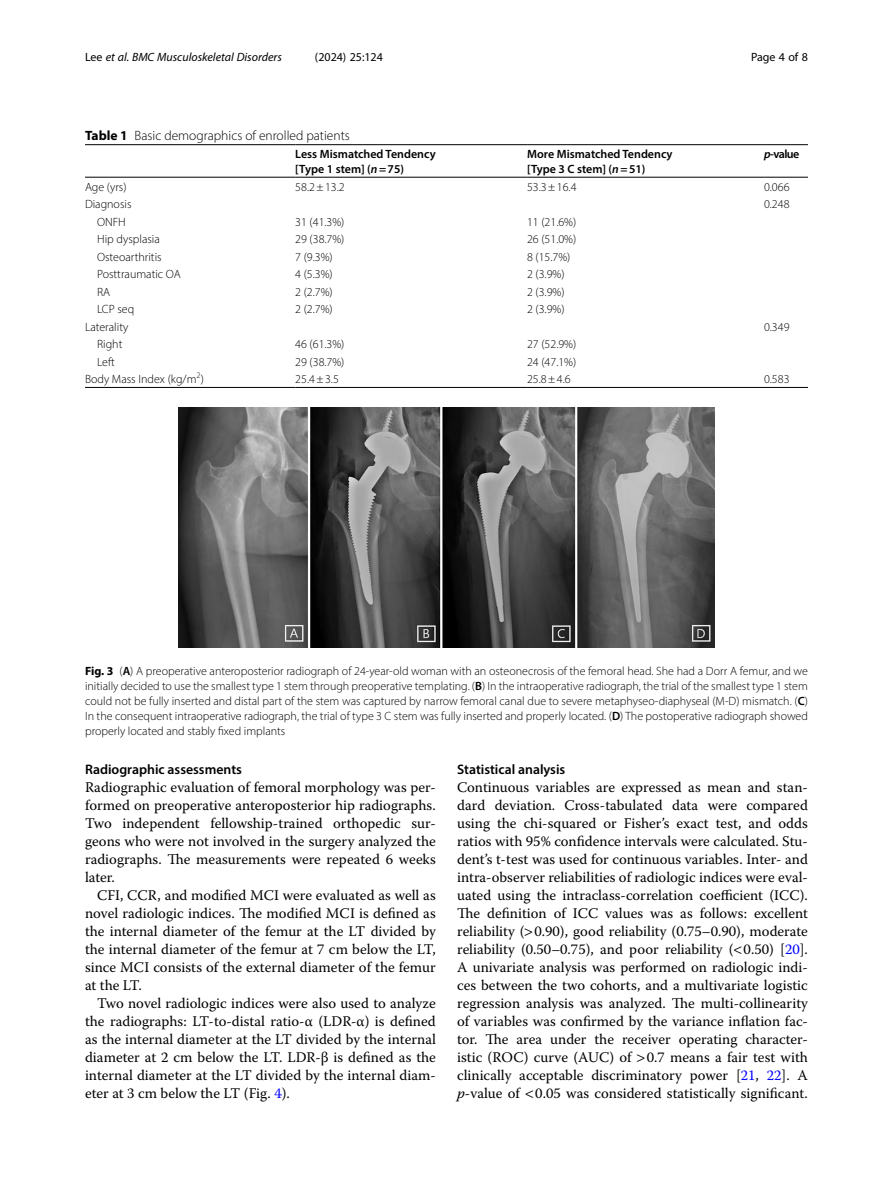
<style>
.page{position:relative;width:893px;height:1191px;background:#fff}
.page>*{position:absolute;margin:0;border:0;box-sizing:border-box;transform-origin:0 0}
.Body_Text{font:14.7px/18px "Warnock Pro";color:#000;text-align:justify}
.Body_Text_Indent{font:14.7px/18px "Warnock Pro";color:#000;text-align:justify}
.Head_2{font:600 13.8px "Myriad Pro";color:#000}
.Table_Caption{font:300 13.5px "Myriad Pro";color:#000}
.Figure_Caption{font:300 12px/15px "Myriad Pro";color:#000;text-align:justify}
.Table_Body{font:300 12px "Myriad Pro";color:#000}
.Table_Head{font:600 12px "Myriad Pro";color:#000}
.t1{font:italic 12px "Myriad Pro";color:#000}
.t2{font:12px "Myriad Pro";color:#000}
.s1{font-style:normal}
.s2{font-weight:700}
.s3{font-style:italic}
.s4{font-weight:600}
.s5{color:#00f}
</style>
<div class="page">
<hr style="left:85px;top:177px;width:210px;height:1px;background:#000">
<hr style="left:295px;top:144px;width:232px;height:1px;background:#000">
<hr style="left:295px;top:177px;width:232px;height:1px;background:#000">
<hr style="left:527px;top:144px;width:237px;height:1px;background:#000">
<hr style="left:527px;top:177px;width:237px;height:1px;background:#000">
<hr style="left:764px;top:144px;width:44px;height:1px;background:#000">
<hr style="left:764px;top:177px;width:44px;height:1px;background:#000">
<hr style="left:85px;top:387px;width:210px;height:1px;background:#000">
<hr style="left:295px;top:387px;width:232px;height:1px;background:#000">
<hr style="left:527px;top:387px;width:237px;height:1px;background:#000">
<hr style="left:764px;top:387px;width:44px;height:1px;background:#000">
<hr style="left:85px;top:144px;width:210px;height:1px;background:#000">
<img style="left:179px;top:407px;width:535px;height:240px">
<p class="t1" style="left:85px;top:50px;width:198px"><span class="s1">Lee</span> et al. BMC Musculoskeletal Disorders</p>
<p class="t2" style="left:315px;top:50px;width:70px">(2024) 25:124</p>
<p class="t2" style="left:751px;top:50px;width:58px">Page 4 of 8</p>
<p class="Table_Caption" style="left:85px;top:128px;width:266px"><span class="s2">Table 1</span> Basic demographics of enrolled patients</p>
<p class="Table_Head" style="left:295px;top:146px;width:142px">Less Mismatched Tendency</p>
<p class="Table_Head" style="left:295px;top:161px;width:110px">[Type 1 stem] (<span class="s3">n</span>=75)</p>
<p class="Table_Head" style="left:527px;top:146px;width:147px">More Mismatched Tendency</p>
<p class="Table_Head" style="left:527px;top:161px;width:120px">[Type 3 C stem] (<span class="s3">n</span>=51)</p>
<p class="Table_Head" style="left:764px;top:146px;width:37px"><span class="s3">p</span>-value</p>
<p class="Table_Body" style="left:85px;top:179px;width:43px">Age (yrs)</p>
<p class="Table_Body" style="left:295px;top:179px;width:51px">58.2±13.2</p>
<p class="Table_Body" style="left:527px;top:179px;width:51px">53.3±16.4</p>
<p class="Table_Body" style="left:764px;top:179px;width:27px">0.066</p>
<p class="Table_Body" style="left:85px;top:197px;width:48px">Diagnosis</p>
<p class="Table_Body" style="left:764px;top:197px;width:27px">0.248</p>
<p class="Table_Body" style="left:97px;top:214px;width:30px">ONFH</p>
<p class="Table_Body" style="left:295px;top:214px;width:51px">31 (41.3%)</p>
<p class="Table_Body" style="left:527px;top:214px;width:51px">11 (21.6%)</p>
<p class="Table_Body" style="left:97px;top:232px;width:64px">Hip dysplasia</p>
<p class="Table_Body" style="left:295px;top:232px;width:51px">29 (38.7%)</p>
<p class="Table_Body" style="left:527px;top:232px;width:51px">26 (51.0%)</p>
<p class="Table_Body" style="left:97px;top:249px;width:66px">Osteoarthritis</p>
<p class="Table_Body" style="left:295px;top:249px;width:39px">7 (9.3%)</p>
<p class="Table_Body" style="left:527px;top:249px;width:45px">8 (15.7%)</p>
<p class="Table_Body" style="left:97px;top:267px;width:85px">Posttraumatic OA</p>
<p class="Table_Body" style="left:295px;top:267px;width:39px">4 (5.3%)</p>
<p class="Table_Body" style="left:527px;top:267px;width:39px">2 (3.9%)</p>
<p class="Table_Body" style="left:97px;top:284px;width:15px">RA</p>
<p class="Table_Body" style="left:295px;top:284px;width:39px">2 (2.7%)</p>
<p class="Table_Body" style="left:527px;top:284px;width:39px">2 (3.9%)</p>
<p class="Table_Body" style="left:97px;top:302px;width:39px">LCP seq</p>
<p class="Table_Body" style="left:295px;top:302px;width:39px">2 (2.7%)</p>
<p class="Table_Body" style="left:527px;top:302px;width:39px">2 (3.9%)</p>
<p class="Table_Body" style="left:85px;top:319px;width:45px">Laterality</p>
<p class="Table_Body" style="left:764px;top:319px;width:27px">0.349</p>
<p class="Table_Body" style="left:97px;top:337px;width:27px">Right</p>
<p class="Table_Body" style="left:295px;top:337px;width:51px">46 (61.3%)</p>
<p class="Table_Body" style="left:527px;top:337px;width:51px">27 (52.9%)</p>
<p class="Table_Body" style="left:97px;top:354px;width:19px">Left</p>
<p class="Table_Body" style="left:295px;top:354px;width:51px">29 (38.7%)</p>
<p class="Table_Body" style="left:527px;top:354px;width:51px">24 (47.1%)</p>
<p class="Table_Body" style="left:85px;top:372px;width:120px">Body Mass Index (kg/m<sup>2</sup>)</p>
<p class="Table_Body" style="left:295px;top:372px;width:45px">25.4±3.5</p>
<p class="Table_Body" style="left:527px;top:372px;width:45px">25.8±4.6</p>
<p class="Table_Body" style="left:764px;top:372px;width:27px">0.583</p>
<p class="Figure_Caption" style="left:85px;top:663px;width:724px"><span class="s2">Fig. 3</span> (<span class="s4">A</span>) A preoperative anteroposterior radiograph of 24-year-old woman with an osteonecrosis of the femoral head. She had a Dorr A femur, and we initially decided to use the smallest type 1 stem through preoperative templating. (<span class="s4">B</span>) In the intraoperative radiograph, the trial of the smallest type 1 stem could not be fully inserted and distal part of the stem was captured by narrow femoral canal due to severe metaphyseo-diaphyseal (M-D) mismatch. (<span class="s4">C</span>)<br>In the consequent intraoperative radiograph, the trial of type 3 C stem was fully inserted and properly located. (<span class="s4">D</span>) The postoperative radiograph showed properly located and stably fixed implants</p>
<p class="Head_2" style="left:85px;top:761px;width:158px">Radiographic assessments</p>
<p class="Body_Text" style="left:85px;top:778px;width:352px">Radiographic evaluation of femoral morphology was per&shy;formed on preoperative anteroposterior hip radiographs.<br>Two independent fellowship-trained orthopedic sur&shy;geons who were not involved in the surgery analyzed the radiographs. The measurements were repeated 6 weeks later.</p>
<p class="Body_Text_Indent" style="left:85px;top:886px;width:352px;text-indent:12px">CFI, CCR, and modified MCI were evaluated as well as novel radiologic indices. The modified MCI is defined as the internal diameter of the femur at the LT divided by the internal diameter of the femur at 7 cm below the LT, since MCI consists of the external diameter of the femur at the LT.</p>
<p class="Body_Text_Indent" style="left:85px;top:994px;width:352px;text-indent:12px">Two novel radiologic indices were also used to analyze the radiographs: LT-to-distal ratio-α (LDR-α) is defined as the internal diameter at the LT divided by the internal diameter at 2 cm below the LT. LDR-β is defined as the internal diameter at the LT divided by the internal diam&shy;eter at 3 cm below the LT (Fig. <span class="s5">4</span>).</p>
<p class="Head_2" style="left:457px;top:761px;width:110px">Statistical analysis</p>
<p class="Body_Text" style="left:457px;top:778px;width:352px">Continuous variables are expressed as mean and stan&shy;dard deviation. Cross-tabulated data were compared using the chi-squared or Fisher’s exact test, and odds ratios with 95% confidence intervals were calculated. Stu&shy;dent’s t-test was used for continuous variables. Inter- and intra-observer reliabilities of radiologic indices were eval&shy;uated using the intraclass-correlation coefficient (ICC).<br>The definition of ICC values was as follows: excellent reliability ( 0.90), good reliability (0.75–0.90), moderate reliability (0.50–0.75), and poor reliability ( 0.50) [<span class="s5">20</span>].<br>A univariate analysis was performed on radiologic indi&shy;ces between the two cohorts, and a multivariate logistic regression analysis was analyzed. The multi-collinearity of variables was confirmed by the variance inflation fac&shy;tor. The area under the receiver operating character&shy;istic (ROC) curve (AUC) of 0.7 means a fair test with clinically acceptable discriminatory power [<span class="s5">21</span>, <span class="s5">22</span>]. A <span class="s3">p</span>-value of 0.05 was considered statistically significant.</p>
</div>
